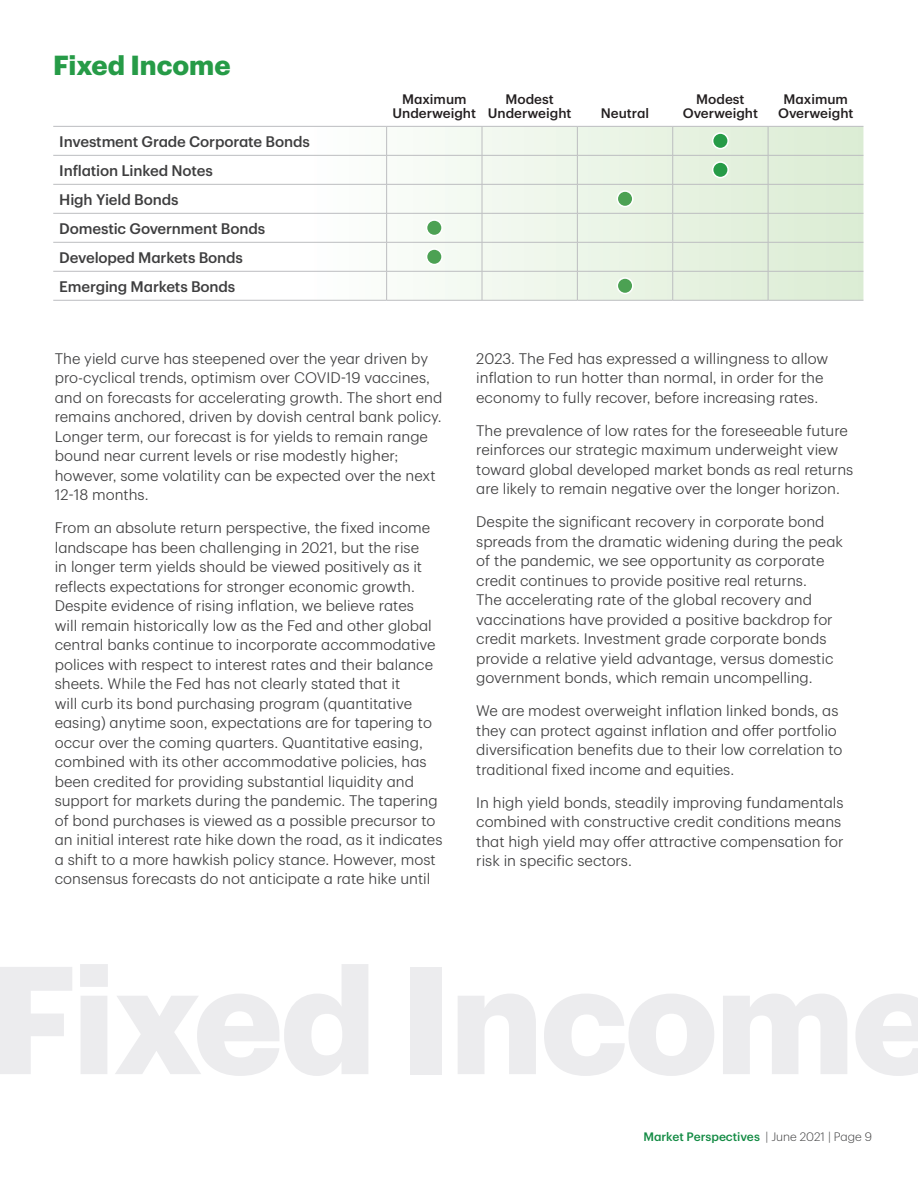
<style>
.page{position:relative;width:918px;height:1188px;background:#fff}
.page>*{position:absolute;margin:0;border:0;box-sizing:border-box;transform-origin:0 0}
.t1{font:700 27px "TD Graphik";color:#269b47}
.t2{font:300 15px/19.5px "TD Graphik";color:#3e3e3f}
.t3{font:500 15px "TD Graphik";letter-spacing:-.01em;color:#3e3e3f}
.t4{font:500 13.5px/13.5px "TD Graphik";color:#231f20;text-align:center}
.t5{font:500 12px "TD Graphik";color:#138b44}
.s1{font-weight:300;color:#3e3e3f}
</style>
<div class="page">
<svg style="left:53px;top:154px;width:333px;height:146px"></svg>
<svg style="left:387px;top:127px;width:476px;height:173px"></svg>
<hr style="left:53px;top:155px;width:334px;height:1px;background:#bcbdc0">
<hr style="left:53px;top:184px;width:334px;height:1px;background:#bcbdc0">
<hr style="left:53px;top:213px;width:334px;height:1px;background:#bcbdc0">
<hr style="left:53px;top:242px;width:334px;height:1px;background:#bcbdc0">
<hr style="left:53px;top:271px;width:334px;height:1px;background:#bcbdc0">
<hr style="left:53px;top:300px;width:334px;height:1px;background:#bcbdc0">
<hr style="left:53px;top:126px;width:334px;height:1px;background:#bcbdc0">
<hr style="left:387px;top:126px;width:95px;height:1px;background:#bcbdc0">
<hr style="left:482px;top:126px;width:95px;height:1px;background:#bcbdc0">
<hr style="left:577px;top:126px;width:96px;height:1px;background:#bcbdc0">
<hr style="left:673px;top:126px;width:95px;height:1px;background:#bcbdc0">
<hr style="left:768px;top:126px;width:95px;height:1px;background:#bcbdc0">
<hr style="left:387px;top:155px;width:95px;height:1px;background:#bcbdc0">
<hr style="left:482px;top:155px;width:95px;height:1px;background:#bcbdc0">
<hr style="left:577px;top:155px;width:96px;height:1px;background:#bcbdc0">
<hr style="left:673px;top:155px;width:95px;height:1px;background:#bcbdc0">
<hr style="left:387px;top:184px;width:95px;height:1px;background:#bcbdc0">
<hr style="left:482px;top:184px;width:95px;height:1px;background:#bcbdc0">
<hr style="left:577px;top:184px;width:96px;height:1px;background:#bcbdc0">
<hr style="left:673px;top:184px;width:95px;height:1px;background:#bcbdc0">
<hr style="left:387px;top:213px;width:95px;height:1px;background:#bcbdc0">
<hr style="left:482px;top:213px;width:95px;height:1px;background:#bcbdc0">
<hr style="left:577px;top:213px;width:96px;height:1px;background:#bcbdc0">
<hr style="left:673px;top:213px;width:95px;height:1px;background:#bcbdc0">
<hr style="left:387px;top:242px;width:95px;height:1px;background:#bcbdc0">
<hr style="left:482px;top:242px;width:95px;height:1px;background:#bcbdc0">
<hr style="left:577px;top:242px;width:96px;height:1px;background:#bcbdc0">
<hr style="left:673px;top:242px;width:95px;height:1px;background:#bcbdc0">
<hr style="left:387px;top:271px;width:95px;height:1px;background:#bcbdc0">
<svg style="left:386px;top:127px;width:1px;height:173px"></svg>
<hr style="left:482px;top:271px;width:95px;height:1px;background:#bcbdc0">
<svg style="left:482px;top:127px;width:1px;height:173px"></svg>
<hr style="left:577px;top:271px;width:96px;height:1px;background:#bcbdc0">
<svg style="left:577px;top:127px;width:1px;height:173px"></svg>
<hr style="left:673px;top:271px;width:95px;height:1px;background:#bcbdc0">
<svg style="left:672px;top:127px;width:1px;height:173px"></svg>
<hr style="left:387px;top:300px;width:95px;height:1px;background:#bcbdc0">
<hr style="left:482px;top:300px;width:95px;height:1px;background:#bcbdc0">
<hr style="left:577px;top:300px;width:96px;height:1px;background:#bcbdc0">
<hr style="left:673px;top:300px;width:95px;height:1px;background:#bcbdc0">
<hr style="left:768px;top:155px;width:95px;height:1px;background:#bcbdc0">
<hr style="left:768px;top:184px;width:95px;height:1px;background:#bcbdc0">
<hr style="left:768px;top:213px;width:95px;height:1px;background:#bcbdc0">
<hr style="left:768px;top:242px;width:95px;height:1px;background:#bcbdc0">
<hr style="left:768px;top:271px;width:95px;height:1px;background:#bcbdc0">
<svg style="left:768px;top:127px;width:1px;height:173px"></svg>
<hr style="left:768px;top:300px;width:95px;height:1px;background:#bcbdc0">
<div style="left:713px;top:133px;width:15px;height:16px;background:#269b47;border-radius:50%"></div>
<div style="left:712px;top:132px;width:17px;height:17px;border:2px solid #fff;border-radius:50%"></div>
<div style="left:713px;top:162px;width:15px;height:16px;background:#269b47;border-radius:50%"></div>
<div style="left:712px;top:161px;width:17px;height:17px;border:2px solid #fff;border-radius:50%"></div>
<div style="left:617px;top:191px;width:16px;height:16px;background:#4ca153;border-radius:50%"></div>
<div style="left:617px;top:190px;width:17px;height:17px;border:2px solid #fff;border-radius:50%"></div>
<div style="left:427px;top:220px;width:15px;height:16px;background:#4ca153;border-radius:50%"></div>
<div style="left:426px;top:219px;width:17px;height:17px;border:2px solid #fff;border-radius:50%"></div>
<div style="left:427px;top:249px;width:15px;height:16px;background:#4ca153;border-radius:50%"></div>
<div style="left:426px;top:248px;width:17px;height:17px;border:2px solid #fff;border-radius:50%"></div>
<div style="left:617px;top:278px;width:16px;height:16px;background:#4ca153;border-radius:50%"></div>
<div style="left:617px;top:277px;width:17px;height:17px;border:2px solid #fff;border-radius:50%"></div>
<h3 class="t1" style="left:53px;top:45px;width:179px">Fixed Income</h3>
<p class="t3" style="left:59px;top:130px;width:252px">Investment Grade Corporate Bonds</p>
<p class="t3" style="left:59px;top:159px;width:155px">Inflation Linked Notes</p>
<p class="t3" style="left:59px;top:188px;width:121px">High Yield Bonds</p>
<p class="t3" style="left:59px;top:217px;width:207px">Domestic Government Bonds</p>
<p class="t3" style="left:59px;top:246px;width:185px">Developed Markets Bonds</p>
<p class="t3" style="left:59px;top:275px;width:178px">Emerging Markets Bonds</p>
<p class="t4" style="left:392px;top:91px;width:85px">Maximum<br>Underweight</p>
<p class="t4" style="left:488px;top:91px;width:85px">Modest<br>Underweight</p>
<p class="t4" style="left:601px;top:105px;width:50px">Neutral</p>
<p class="t4" style="left:683px;top:91px;width:77px">Modest<br>Overweight</p>
<p class="t4" style="left:778px;top:91px;width:77px">Maximum<br>Overweight</p>
<p class="t2" style="left:55px;top:347px;width:389px">The yield curve has steepened over the year driven by pro-cyclical trends, optimism over COVID-19 vaccines, and on forecasts for accelerating growth. The short end remains anchored, driven by dovish central bank policy.<br>Longer term, our forecast is for yields to remain range bound near current levels or rise modestly higher; however, some volatility can be expected over the next 12-18 months.</p>
<p class="t2" style="left:55px;top:517px;width:389px">From an absolute return perspective, the fixed income landscape has been challenging in 2021, but the rise<br>in longer term yields should be viewed positively as it reflects expectations for stronger economic growth.<br>Despite evidence of rising inflation, we believe rates<br>will remain historically low as the Fed and other global central banks continue to incorporate accommodative polices with respect to interest rates and their balance sheets. While the Fed has not clearly stated that it<br>will curb its bond purchasing program (quantitative easing) anytime soon, expectations are for tapering to occur over the coming quarters. Quantitative easing, combined with its other accommodative policies, has been credited for providing substantial liquidity and support for markets during the pandemic. The tapering of bond purchases is viewed as a possible precursor to an initial interest rate hike down the road, as it indicates a shift to a more hawkish policy stance. However, most consensus forecasts do not anticipate a rate hike until</p>
<p class="t2" style="left:476px;top:347px;width:354px">2023. The Fed has expressed a willingness to allow inflation to run hotter than normal, in order for the economy to fully recover, before increasing rates.</p>
<p class="t2" style="left:476px;top:419px;width:379px">The prevalence of low rates for the foreseeable future reinforces our strategic maximum underweight view toward global developed market bonds as real returns are likely to remain negative over the longer horizon.</p>
<p class="t2" style="left:476px;top:511px;width:368px">Despite the significant recovery in corporate bond spreads from the dramatic widening during the peak of the pandemic, we see opportunity as corporate credit continues to provide positive real returns.<br>The accelerating rate of the global recovery and vaccinations have provided a positive backdrop for credit markets. Investment grade corporate bonds provide a relative yield advantage, versus domestic government bonds, which remain uncompelling.</p>
<p class="t2" style="left:476px;top:700px;width:368px">We are modest overweight inflation linked bonds, as they can protect against inflation and offer portfolio diversification benefits due to their low correlation to traditional fixed income and equities.</p>
<p class="t2" style="left:476px;top:791px;width:369px">In high yield bonds, steadily improving fundamentals combined with constructive credit conditions means that high yield may offer attractive compensation for risk in specific sectors.</p>
<p class="t5" style="left:643px;top:1128px;width:230px">Market Perspectives <span class="s1">| June 2021 | Page 9</span></p>
</div>
